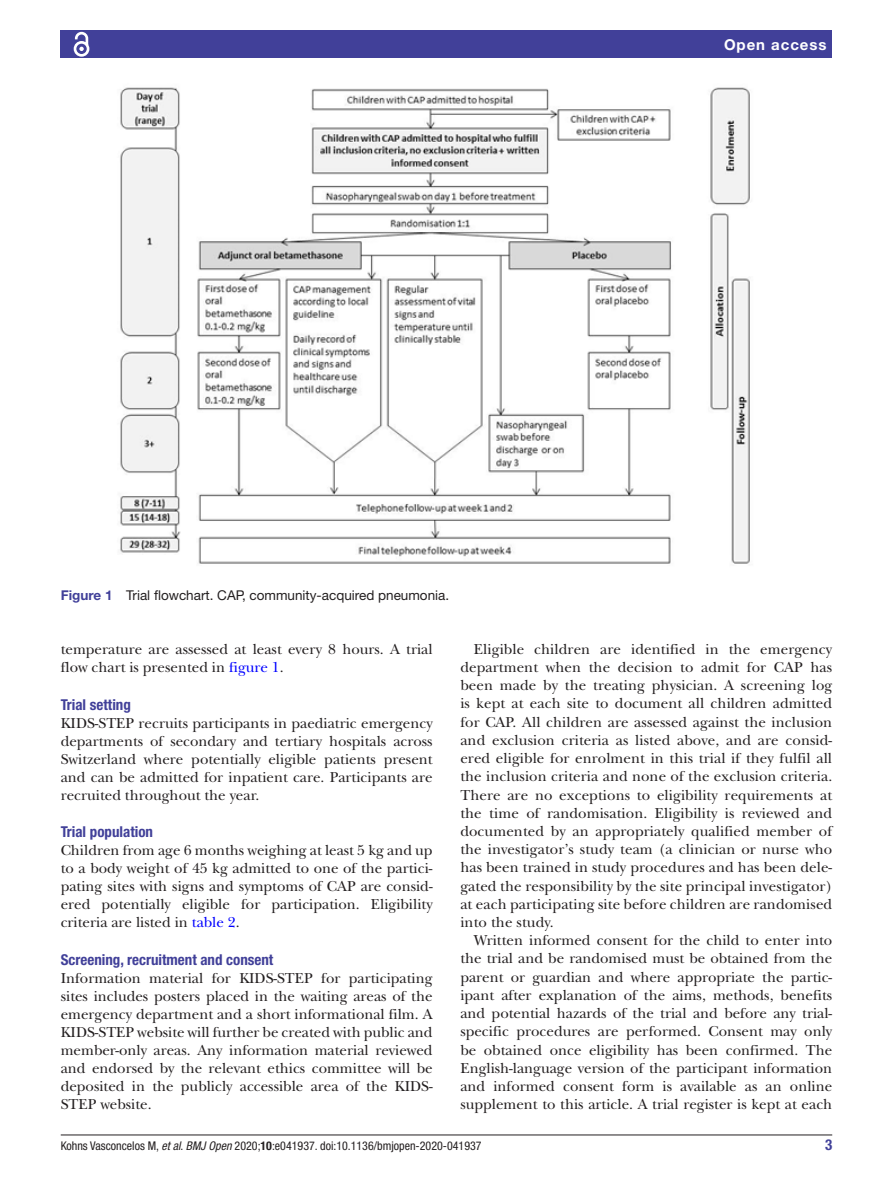
<style>
.page{position:relative;width:893px;height:1191px;background:#fff}
.page>*{position:absolute;margin:0;border:0;box-sizing:border-box;transform-origin:0 0}
.t1{font:15px/18.1px "New Baskerville";color:#231f20;text-align:justify}
.t2{font:700 condensed 15px "Helvetica Neue LT Std";color:#414099}
.t3{font:700 15px "Helvetica Neue LT Std";letter-spacing:.065em;color:#fff}
.t4{font:13.5px "Helvetica Neue LT Std";color:#231f20}
.t5{font:condensed 12px "Helvetica Neue LT Std";color:#231f20}
.s1{font-weight:700;color:#414099}
.s2{color:#00f}
.s3{font-style:italic}
.s4{font-weight:700}
</style>
<div class="page">
<hr style="left:61px;top:1134px;width:771px;height:1px;background:#231f20">
<div style="left:61px;top:31px;width:771px;height:27px;background:#414099"></div>
<svg style="left:73px;top:31px;width:17px;height:26px"></svg>
<img style="left:120px;top:87px;width:630px;height:477px">
<p class="t3" style="left:724px;top:35px;width:104px">Open access</p>
<p class="t4" style="left:61px;top:587px;width:390px"><span class="s1">Figure 1</span> Trial flowchart. CAP, community-acquired pneumonia.</p>
<p class="t1" style="left:61px;top:640px;width:373px">temperature are assessed at least every 8 hours. A trial flow chart is presented in <span class="s2">figure 1</span>.</p>
<p class="t2" style="left:61px;top:695px;width:72px">Trial setting</p>
<p class="t1" style="left:61px;top:714px;width:373px">KIDS-STEP recruits participants in paediatric emergency departments of secondary and tertiary hospitals across Switzerland where potentially eligible patients present and can be admitted for inpatient care. Participants are recruited throughout the year.</p>
<p class="t2" style="left:61px;top:823px;width:94px">Trial population</p>
<p class="t1" style="left:61px;top:841px;width:373px">Children from age 6 months weighing at least 5 kg and up to a body weight of 45 kg admitted to one of the partici&shy;pating sites with signs and symptoms of CAP are consid&shy;ered potentially eligible for participation. Eligibility criteria are listed in <span class="s2">table 2</span>.</p>
<p class="t2" style="left:61px;top:950px;width:214px">Screening, recruitment and consent</p>
<p class="t1" style="left:61px;top:969px;width:373px">Information material for KIDS-STEP for participating sites includes posters placed in the waiting areas of the emergency department and a short informational film. A KIDS-STEP website will further be created with public and member-only areas. Any information material reviewed and endorsed by the relevant ethics committee will be deposited in the publicly accessible area of the KIDS-STEP website.</p>
<p class="t1" style="left:460px;top:640px;width:373px;text-indent:13px">Eligible children are identified in the emergency department when the decision to admit for CAP has been made by the treating physician. A screening log is kept at each site to document all children admitted for CAP. All children are assessed against the inclusion and exclusion criteria as listed above, and are consid&shy;ered eligible for enrolment in this trial if they fulfil all the inclusion criteria and none of the exclusion criteria.<br>There are no exceptions to eligibility requirements at the time of randomisation. Eligibility is reviewed and documented by an appropriately qualified member of the investigator’s study team (a clinician or nurse who has been trained in study procedures and has been dele&shy;gated the responsibility by the site principal investigator) at each participating site before children are randomised into the study.</p>
<p class="t1" style="left:460px;top:931px;width:373px;text-indent:13px">Written informed consent for the child to enter into the trial and be randomised must be obtained from the parent or guardian and where appropriate the partic&shy;ipant after explanation of the aims, methods, benefits and potential hazards of the trial and before any trial&shy;specific procedures are performed. Consent may only be obtained once eligibility has been confirmed. The English-language version of the participant information and informed consent form is available as an online supplement to this article. A trial register is kept at each</p>
<p class="t5" style="left:61px;top:1138px;width:422px">Kohns Vasconcelos M, <span class="s3">et al</span>. <span class="s3">BMJ Open</span> 2020;<span class="s4">10</span>:e041937. doi:10.1136/bmjopen-2020-041937</p>
<p class="t2" style="left:825px;top:1135px;width:9px">3</p>
</div>
